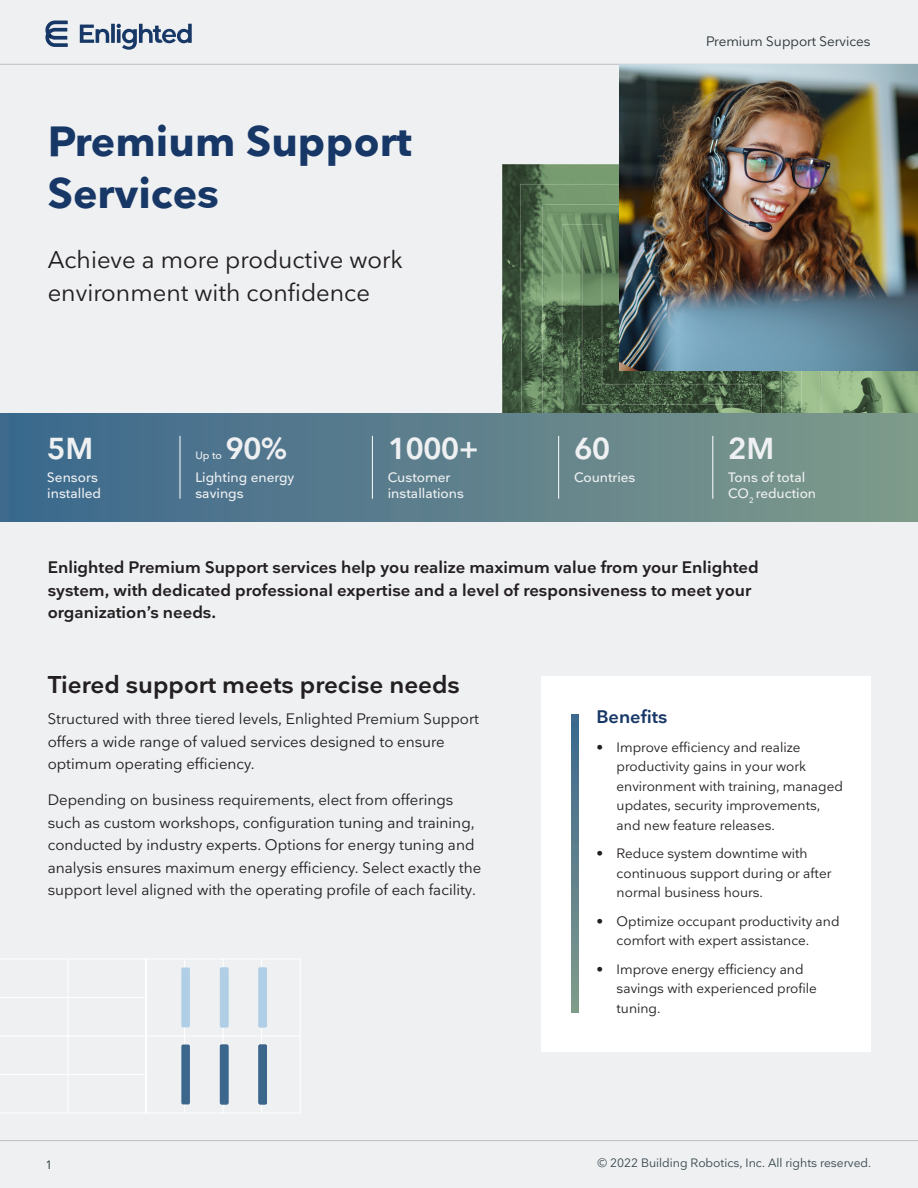
<style>
.page{position:relative;width:918px;height:1188px;background:#eef0f2}
.page>*{position:absolute;margin:0;border:0;box-sizing:border-box;transform-origin:0 0}
.H1_28_35_Bold_Blue_1{font:700 42px/52.5px "Nationale";color:#173766}
.Stat_20_24_Demibold{font:600 30px "Nationale";letter-spacing:-.03em;color:#eef0f2}
.H2_16_22_Regular_Bla{font:24px/33px "Nationale";color:#231f20}
.H3_16_20_Demibold_Bl{font:600 24px "Nationale";color:#231f20}
.H4_12_18_Demibold_Bl{font:600 18px "Nationale";color:#173766}
.P1_11_15_Demibold_Bl{font:600 16.5px/22.5px "Nationale";color:#231f20}
.P2_10_15_Regular_Bla{font:15px/22.5px "Nationale";color:#231f20}
.t1{font:13.5px/19.5px "Nationale";color:#231f20}
.Stat_Subtitle_9_11_M{font:500 13.5px/16.5px "Nationale";color:#eef0f2}
.t2{font:13.5px "Nationale";color:#283235}
.t3{font:12px "Nationale";color:#39474e}
.t4{font:12px "Nationale";color:#283235}
.Stat_20_24_Demibold-2{font:500 10.5px "Nationale";color:#eef0f2}
</style>
<div class="page">
<hr style="left:0;top:64px;width:918px;height:1px;background:#bcbdc0">
<hr style="left:0;top:1140px;width:918px;height:1px;background:#bcbdc0">
<svg style="left:45px;top:21px;width:147px;height:29px"></svg>
<img style="left:503px;top:164px;width:415px;height:249px">
<img style="left:620px;top:65px;width:298px;height:305px">
<div style="left:541px;top:677px;width:330px;height:375px;background:#fff"></div>
<svg style="left:571px;top:715px;width:7px;height:298px;background:#5e818c"></svg>
<svg style="left:67px;top:958px;width:234px;height:155px"></svg>
<div style="left:181px;top:967px;width:9px;height:60px;background:#b0cfe6;border-radius:2px"></div>
<div style="left:220px;top:967px;width:8px;height:60px;background:#b0cfe6;border-radius:2px"></div>
<div style="left:258px;top:967px;width:9px;height:60px;background:#b0cfe6;border-radius:2px"></div>
<div style="left:220px;top:1045px;width:8px;height:59px;background:#3d668c;border-radius:2px"></div>
<div style="left:181px;top:1045px;width:9px;height:59px;background:#3d668c;border-radius:2px"></div>
<div style="left:258px;top:1045px;width:9px;height:59px;background:#3d668c;border-radius:2px"></div>
<hr style="left:0;top:1074px;width:145px;height:1px;background:#fff">
<hr style="left:0;top:997px;width:145px;height:1px;background:#fff">
<hr style="left:0;top:1036px;width:145px;height:1px;background:#fff">
<hr style="left:68px;top:959px;width:1px;height:154px;background:#fff">
<div style="left:0;top:413px;width:918px;height:109px;background:linear-gradient(to right,#3c688e,#809a8b)"></div>
<hr style="left:372px;top:436px;width:1px;height:63px;background:#fff">
<hr style="left:712px;top:436px;width:1px;height:63px;background:#fff">
<hr style="left:558px;top:436px;width:1px;height:63px;background:#fff">
<hr style="left:180px;top:436px;width:1px;height:63px;background:#fff">
<p class="H1_28_35_Bold_Blue_1" style="left:48px;top:114px;width:366px">Premium Support<br>Services</p>
<p class="H2_16_22_Regular_Bla" style="left:48px;top:242px;width:356px">Achieve a more productive work environment with confidence</p>
<p class="Stat_20_24_Demibold" style="left:47px;top:429px;width:48px">5M</p>
<p class="Stat_Subtitle_9_11_M" style="left:47px;top:469px;width:55px">Sensors installed</p>
<p class="Stat_20_24_Demibold" style="left:225px;top:429px;width:64px">90%</p>
<p class="Stat_Subtitle_9_11_M" style="left:195px;top:469px;width:101px">Lighting energy savings</p>
<p class="Stat_20_24_Demibold-2" style="left:195px;top:448px;width:28px">Up to</p>
<p class="Stat_20_24_Demibold" style="left:388px;top:429px;width:92px">1000+</p>
<p class="Stat_Subtitle_9_11_M" style="left:388px;top:469px;width:78px">Customer installations</p>
<p class="t2" style="left:706px;top:33px;width:166px">Premium Support Services</p>
<p class="Stat_20_24_Demibold" style="left:574px;top:429px;width:38px">60</p>
<p class="Stat_Subtitle_9_11_M" style="left:574px;top:469px;width:63px">Countries</p>
<p class="Stat_20_24_Demibold" style="left:728px;top:429px;width:48px">2M</p>
<p class="Stat_Subtitle_9_11_M" style="left:728px;top:469px;width:90px">Tons of total<br>CO<sub>2</sub> reduction</p>
<p class="P1_11_15_Demibold_Bl" style="left:48px;top:556px;width:713px">Enlighted Premium Support services help you realize maximum value from your Enlighted system, with dedicated professional expertise and a level of responsiveness to meet your organization’s needs.</p>
<p class="H3_16_20_Demibold_Bl" style="left:48px;top:669px;width:414px">Tiered support meets precise needs</p>
<p class="P2_10_15_Regular_Bla" style="left:48px;top:708px;width:433px">Structured with three tiered levels, Enlighted Premium Support offers a wide range of valued services designed to ensure optimum operating efficiency.</p>
<p class="P2_10_15_Regular_Bla" style="left:48px;top:789px;width:435px">Depending on business requirements, elect from offerings such as custom workshops, configuration tuning and training, conducted by industry experts. Options for energy tuning and analysis ensures maximum energy efficiency. Select exactly the support level aligned with the operating profile of each facility.</p>
<p class="t4" style="left:45px;top:1158px;width:9px">1</p>
<p class="H4_12_18_Demibold_Bl" style="left:596px;top:705px;width:73px">Benefits</p>
<p class="t1" style="left:617px;top:737px;width:228px;text-indent:-20px">• Improve efficiency and realize productivity gains in your work environment with training, managed updates, security improvements, and new feature releases.</p>
<p class="t1" style="left:617px;top:843px;width:216px;text-indent:-20px">• Reduce system downtime with continuous support during or after normal business hours.</p>
<p class="t1" style="left:617px;top:911px;width:224px;text-indent:-20px">• Optimize occupant productivity and comfort with expert assistance.</p>
<p class="t1" style="left:617px;top:959px;width:202px;text-indent:-20px">• Improve energy efficiency and savings with experienced profile tuning.</p>
<p class="t3" style="left:598px;top:1155px;width:275px">© 2022 Building Robotics, Inc. All rights reserved.</p>
</div>
